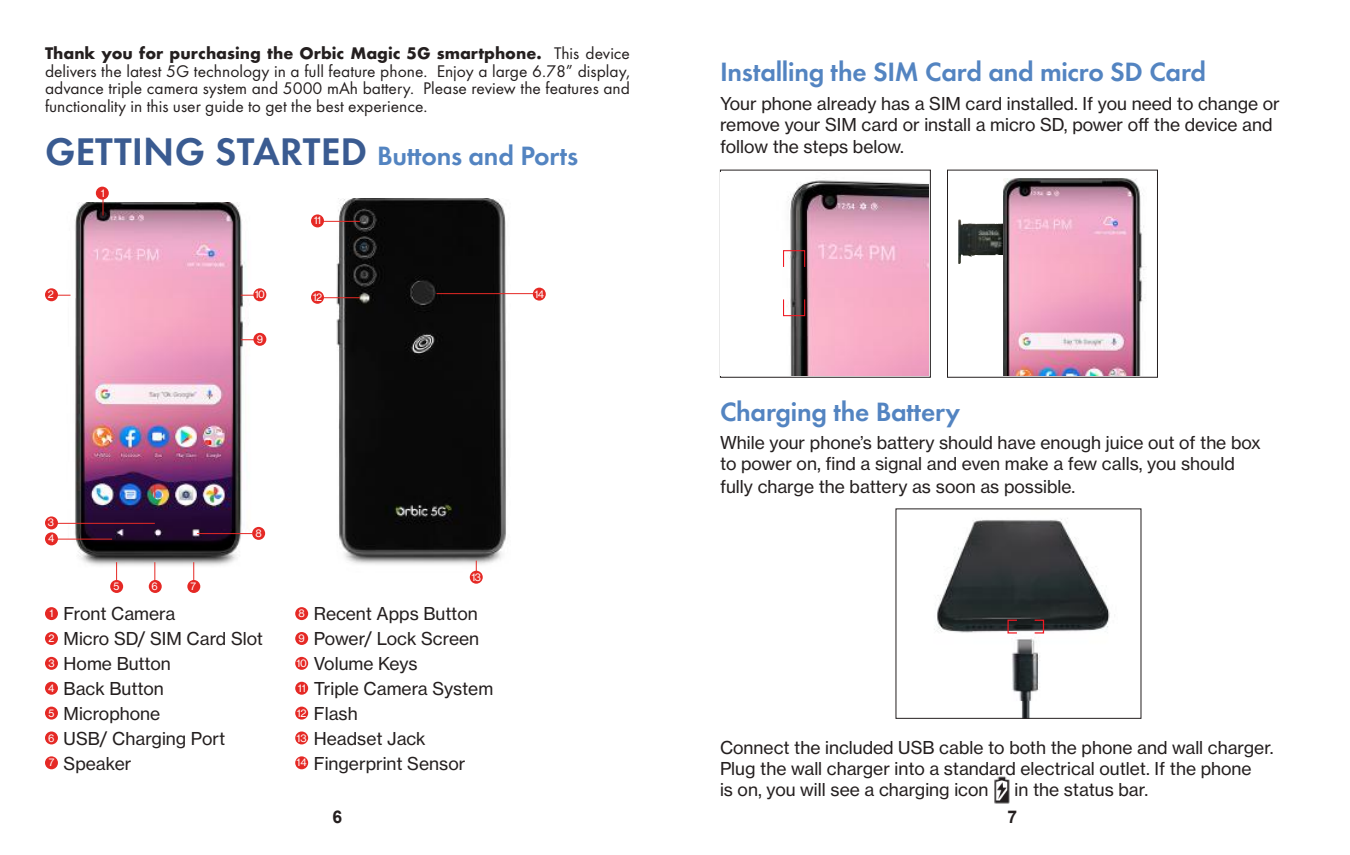
<style>
.page{position:relative;width:1350px;height:855px;background:#fff}
.page>*{position:absolute;margin:0;border:0;box-sizing:border-box;transform-origin:0 0}
.t1{font:600 27.5px "Futura T";letter-spacing:-.01em;color:#5384c1}
.t2{font:17.5px/25px "Verizon NHGTX";color:#241f1f}
.t3{font:17.5px/17.5px "Futura T";color:#241f1f;text-align:justify}
.t4{font:700 17.5px "Arial";color:#241f1f}
.t5{font:10px "Verizon NHGTX";letter-spacing:-.02em;color:#fff}
.s1{font-weight:700}
.s2{font-size:40px;color:#3a5b91}
</style>
<div class="page">
<img style="left:994px;top:776px;width:16px;height:27px">
<div style="left:720px;top:170px;width:211px;height:208px;border:1px solid #241f1f"></div>
<img style="left:720px;top:173px;width:209px;height:203px">
<img style="left:58px;top:203px;width:203px;height:372px">
<img style="left:934px;top:518px;width:176px;height:199px">
<svg style="left:1007px;top:619px;width:38px;height:15px"></svg>
<div style="left:45px;top:607px;width:13px;height:13px;background:#e52925;border-radius:50%"></div>
<div style="left:45px;top:632px;width:13px;height:13px;background:#e52925;border-radius:50%"></div>
<div style="left:45px;top:657px;width:13px;height:13px;background:#e52925;border-radius:50%"></div>
<div style="left:45px;top:682px;width:13px;height:13px;background:#e52925;border-radius:50%"></div>
<div style="left:45px;top:707px;width:13px;height:13px;background:#e52925;border-radius:50%"></div>
<div style="left:45px;top:731px;width:13px;height:13px;background:#e52925;border-radius:50%"></div>
<div style="left:45px;top:756px;width:13px;height:13px;background:#e52925;border-radius:50%"></div>
<div style="left:295px;top:607px;width:13px;height:13px;background:#e52925;border-radius:50%"></div>
<div style="left:295px;top:632px;width:13px;height:13px;background:#e52925;border-radius:50%"></div>
<div style="left:295px;top:657px;width:13px;height:13px;background:#e52925;border-radius:50%"></div>
<div style="left:295px;top:682px;width:13px;height:13px;background:#e52925;border-radius:50%"></div>
<div style="left:295px;top:707px;width:13px;height:13px;background:#e52925;border-radius:50%"></div>
<div style="left:295px;top:731px;width:13px;height:13px;background:#e52925;border-radius:50%"></div>
<div style="left:295px;top:756px;width:13px;height:13px;background:#e52925;border-radius:50%"></div>
<img style="left:328px;top:198px;width:189px;height:377px">
<div style="left:311px;top:291px;width:13px;height:13px;background:#e52925;border-radius:50%"></div>
<div style="left:311px;top:214px;width:13px;height:13px;background:#e52925;border-radius:50%"></div>
<hr style="left:322px;top:297px;width:38px;height:1px;background:#e52925">
<hr style="left:322px;top:221px;width:38px;height:1px;background:#e52925">
<div style="left:470px;top:571px;width:13px;height:13px;background:#e52925;border-radius:50%"></div>
<div style="left:533px;top:288px;width:13px;height:13px;background:#e52925;border-radius:50%"></div>
<hr style="left:437px;top:293px;width:98px;height:1px;background:#e52925">
<div style="left:45px;top:532px;width:13px;height:13px;background:#e52925;border-radius:50%"></div>
<div style="left:252px;top:527px;width:13px;height:13px;background:#e52925;border-radius:50%"></div>
<div style="left:45px;top:516px;width:13px;height:13px;background:#e52925;border-radius:50%"></div>
<div style="left:45px;top:288px;width:13px;height:13px;background:#e52925;border-radius:50%"></div>
<div style="left:96px;top:187px;width:13px;height:13px;background:#e52925;border-radius:50%"></div>
<div style="left:110px;top:580px;width:13px;height:13px;background:#e52925;border-radius:50%"></div>
<div style="left:187px;top:580px;width:13px;height:13px;background:#e52925;border-radius:50%"></div>
<div style="left:149px;top:580px;width:13px;height:13px;background:#e52925;border-radius:50%"></div>
<hr style="left:56px;top:523px;width:99px;height:1px;background:#e52925">
<svg style="left:58px;top:295px;width:13px;height:1px"></svg>
<svg style="left:241px;top:295px;width:12px;height:1px"></svg>
<svg style="left:241px;top:339px;width:12px;height:1px"></svg>
<hr style="left:56px;top:539px;width:56px;height:1px;background:#e52925">
<hr style="left:197px;top:533px;width:56px;height:1px;background:#e52925">
<svg style="left:154px;top:485px;width:1px;height:13px"></svg>
<svg style="left:103px;top:199px;width:1px;height:17px"></svg>
<svg style="left:154px;top:562px;width:1px;height:18px"></svg>
<svg style="left:116px;top:562px;width:1px;height:18px"></svg>
<svg style="left:193px;top:562px;width:1px;height:18px"></svg>
<div style="left:253px;top:288px;width:13px;height:13px;background:#e52925;border-radius:50%"></div>
<div style="left:253px;top:333px;width:13px;height:13px;background:#e52925;border-radius:50%"></div>
<div style="left:947px;top:170px;width:211px;height:208px;border:1px solid #241f1f"></div>
<img style="left:958px;top:219px;width:45px;height:45px">
<svg style="left:782px;top:250px;width:24px;height:67px"></svg>
<img style="left:1003px;top:178px;width:141px;height:198px">
<p class="t3" style="left:45px;top:44px;width:587px"><span class="s1">Thank you for purchasing the Orbic Magic 5G smartphone.</span> This device delivers the latest 5G technology in a full feature phone. Enjoy a large 6.78” display, advance triple camera system and 5000 mAh battery. Please review the features and functionality in this user guide to get the best experience.</p>
<h1 class="t1" style="left:45px;top:140px;width:535px"><span class="s2">GETTING STARTED</span> Buttons and Ports</h1>
<p class="t5" style="left:48px;top:288px;width:8px">2</p>
<p class="t5" style="left:101px;top:187px;width:5px">1</p>
<p class="t5" style="left:255px;top:288px;width:12px">10</p>
<p class="t5" style="left:257px;top:333px;width:8px">9</p>
<p class="t5" style="left:314px;top:214px;width:9px">11</p>
<p class="t5" style="left:313px;top:291px;width:11px">12</p>
<p class="t5" style="left:534px;top:288px;width:11px">14</p>
<p class="t5" style="left:48px;top:516px;width:8px">3</p>
<p class="t5" style="left:48px;top:533px;width:8px">4</p>
<p class="t5" style="left:255px;top:527px;width:8px">8</p>
<p class="t5" style="left:49px;top:607px;width:5px">1</p>
<p class="t5" style="left:48px;top:632px;width:8px">2</p>
<p class="t5" style="left:48px;top:657px;width:8px">3</p>
<p class="t5" style="left:48px;top:682px;width:8px">4</p>
<p class="t5" style="left:48px;top:707px;width:7px">5</p>
<p class="t5" style="left:48px;top:732px;width:8px">6</p>
<p class="t5" style="left:49px;top:757px;width:7px">7</p>
<p class="t5" style="left:114px;top:580px;width:7px">5</p>
<p class="t5" style="left:152px;top:580px;width:8px">6</p>
<p class="t5" style="left:191px;top:580px;width:7px">7</p>
<p class="t2" style="left:64px;top:601px;width:201px">Front Camera<br>Micro SD/ SIM Card Slot<br>Home Button<br>Back Button<br>Microphone<br>USB/ Charging Port<br>Speaker</p>
<p class="t5" style="left:471px;top:571px;width:11px">13</p>
<p class="t2" style="left:314px;top:601px;width:181px">Recent Apps Button<br>Power/ Lock Screen<br>Volume Keys<br>Triple Camera System<br>Flash<br>Headset Jack<br>Fingerprint Sensor</p>
<p class="t5" style="left:299px;top:607px;width:8px">8</p>
<p class="t5" style="left:299px;top:632px;width:8px">9</p>
<p class="t5" style="left:296px;top:657px;width:12px">10</p>
<p class="t5" style="left:298px;top:682px;width:9px">11</p>
<p class="t5" style="left:297px;top:707px;width:12px">12</p>
<p class="t5" style="left:297px;top:732px;width:12px">13</p>
<p class="t5" style="left:297px;top:757px;width:12px">14</p>
<h1 class="t1" style="left:720px;top:56px;width:488px">Installing the SIM Card and micro SD Card</h1>
<p class="t2" style="left:720px;top:92px;width:561px;line-height:21.8px">Your phone already has a SIM card installed. If you need to change or remove your SIM card or install a micro SD, power off the device and follow the steps below.</p>
<h1 class="t1" style="left:720px;top:395px;width:242px">Charging the Battery</h1>
<p class="t2" style="left:720px;top:432px;width:542px;line-height:21.8px">While your phone’s battery should have enough juice out of the box to power on, find a signal and even make a few calls, you should fully charge the battery as soon as possible.</p>
<p class="t2" style="left:720px;top:737px;width:555px;line-height:21px">Connect the included USB cable to both the phone and wall charger.<br>Plug the wall charger into a standard electrical outlet. If the phone<br>is on, you will see a charging icon</p>
<p class="t2" style="left:1015px;top:777px;width:135px">in the status bar.</p>
<p class="t4" style="left:333px;top:805px;width:11px">6</p>
<p class="t4" style="left:1008px;top:805px;width:11px">7</p>
</div>
